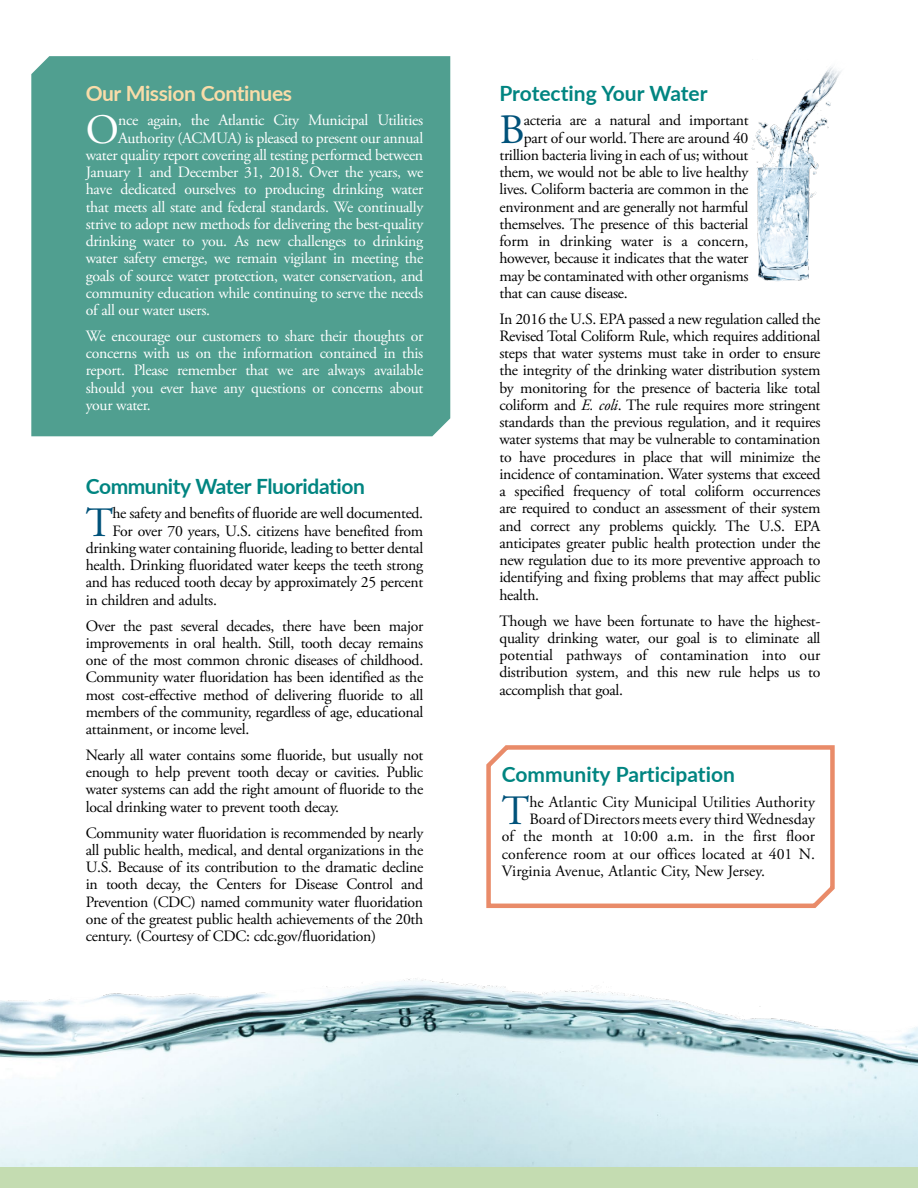
<style>
.page{position:relative;width:918px;height:1188px;background:#fff}
.page>*{position:absolute;margin:0;border:0;box-sizing:border-box;transform-origin:0 0}
.Initial_Cap{font:41.7px "Adobe Garamond Pro";color:#00527a}
.Initial_Cap-2{font:41.7px "Adobe Garamond Pro";color:#fff}
.Article_Headline-19{font:700 21px "Lato";letter-spacing:-.01em;color:#008581}
.Article_Headline-19-2{font:700 21px "Lato";letter-spacing:-.02em;color:#f9dca9}
.First_Paragraph{font:15.75px/17.2px "Adobe Garamond Pro";letter-spacing:-.02em;color:#000;text-align:justify}
.Initial_Cap-3{font:15.75px "Adobe Garamond Pro";letter-spacing:-.02em;color:#000}
.Initial_Cap-4{font:15.75px "Adobe Garamond Pro";letter-spacing:-.02em;color:#fff}
.Initial_Cap-5{font:15.75px "Adobe Garamond Pro";color:#000}
.First_Paragraph-2{font:15.75px/17.2px "Adobe Garamond Pro";letter-spacing:-.02em;color:#fff;text-align:justify}
.s1{font-style:italic}
</style>
<div class="page">
<div style="left:0;top:1166px;width:918px;height:22px;background:#c4dcb1"></div>
<div style="left:31px;top:56px;width:419px;height:380px;background:#509f90"></div>
<svg style="left:486px;top:745px;width:349px;height:163px"></svg>
<img style="left:751px;top:66px;width:90px;height:215px">
<img style="left:0;top:978px;width:918px;height:188px">
<p class="Article_Headline-19-2" style="left:86px;top:77px;width:208px">Our Mission Continues</p>
<p class="Initial_Cap-2" style="left:86px;top:104px;width:35px">O</p>
<p class="Initial_Cap-4" style="left:118px;top:111px;width:307px">nce again, the Atlantic City Municipal Utilities</p>
<p class="Initial_Cap-4" style="left:118px;top:128px;width:307px">Authority (ACMUA) is pleased to present our annual</p>
<p class="Initial_Cap-4" style="left:86px;top:145px;width:339px">water quality report covering all testing performed between</p>
<p class="Initial_Cap-4" style="left:86px;top:163px;width:339px">January 1 and December 31, 2018. Over the years, we</p>
<p class="Initial_Cap-4" style="left:86px;top:180px;width:339px">have dedicated ourselves to producing drinking water</p>
<p class="Initial_Cap-4" style="left:86px;top:197px;width:339px">that meets all state and federal standards. We continually</p>
<p class="Initial_Cap-4" style="left:86px;top:214px;width:339px">strive to adopt new methods for delivering the best-quality</p>
<p class="Initial_Cap-4" style="left:86px;top:232px;width:339px">drinking water to you. As new challenges to drinking</p>
<p class="Initial_Cap-4" style="left:86px;top:249px;width:339px">water safety emerge, we remain vigilant in meeting the</p>
<p class="Initial_Cap-4" style="left:86px;top:266px;width:339px">goals of source water protection, water conservation, and</p>
<p class="Initial_Cap-4" style="left:86px;top:283px;width:339px">community education while continuing to serve the needs</p>
<p class="Initial_Cap-4" style="left:86px;top:301px;width:126px">of all our water users.</p>
<p class="First_Paragraph-2" style="left:86px;top:328px;width:339px">We encourage our customers to share their thoughts or concerns with us on the information contained in this report. Please remember that we are always available should you ever have any questions or concerns about your water.</p>
<p class="Article_Headline-19" style="left:86px;top:471px;width:281px">Community Water Fluoridation</p>
<p class="Initial_Cap" style="left:86px;top:497px;width:29px">T</p>
<p class="Initial_Cap-3" style="left:113px;top:504px;width:312px">he safety and benefits of fluoride are well documented.</p>
<p class="Initial_Cap-3" style="left:113px;top:521px;width:312px">For over 70 years, U.S. citizens have benefited from</p>
<p class="Initial_Cap-3" style="left:86px;top:539px;width:339px">drinking water containing fluoride, leading to better dental</p>
<p class="Initial_Cap-3" style="left:86px;top:556px;width:339px">health. Drinking fluoridated water keeps the teeth strong</p>
<p class="Initial_Cap-3" style="left:86px;top:573px;width:339px">and has reduced tooth decay by approximately 25 percent</p>
<p class="Initial_Cap-3" style="left:86px;top:590px;width:133px">in children and adults.</p>
<p class="First_Paragraph" style="left:86px;top:618px;width:339px">Over the past several decades, there have been major improvements in oral health. Still, tooth decay remains one of the most common chronic diseases of childhood.<br>Community water fluoridation has been identified as the most cost-effective method of delivering fluoride to all members of the community, regardless of age, educational attainment, or income level.</p>
<p class="First_Paragraph" style="left:86px;top:747px;width:339px">Nearly all water contains some fluoride, but usually not enough to help prevent tooth decay or cavities. Public water systems can add the right amount of fluoride to the local drinking water to prevent tooth decay.</p>
<p class="First_Paragraph" style="left:86px;top:825px;width:339px">Community water fluoridation is recommended by nearly all public health, medical, and dental organizations in the U.S. Because of its contribution to the dramatic decline in tooth decay, the Centers for Disease Control and Prevention (CDC) named community water fluoridation one of the greatest public health achievements of the 20th century. (Courtesy of CDC: cdc.gov/fluoridation)</p>
<p class="Article_Headline-19" style="left:500px;top:77px;width:210px">Protecting Your Water</p>
<p class="Initial_Cap" style="left:500px;top:104px;width:27px">B</p>
<p class="Initial_Cap-3" style="left:524px;top:111px;width:226px">acteria are a natural and important</p>
<p class="Initial_Cap-3" style="left:524px;top:128px;width:226px">part of our world. There are around 40</p>
<p class="Initial_Cap-3" style="left:500px;top:145px;width:250px">trillion bacteria living in each of us; without</p>
<p class="Initial_Cap-3" style="left:500px;top:163px;width:250px">them, we would not be able to live healthy</p>
<p class="Initial_Cap-3" style="left:500px;top:180px;width:251px">lives. Coliform bacteria are common in the</p>
<p class="Initial_Cap-3" style="left:500px;top:197px;width:250px">environment and are generally not harmful</p>
<p class="Initial_Cap-3" style="left:500px;top:214px;width:251px">themselves. The presence of this bacterial</p>
<p class="Initial_Cap-3" style="left:500px;top:232px;width:250px">form in drinking water is a concern,</p>
<p class="Initial_Cap-3" style="left:500px;top:249px;width:251px">however, because it indicates that the water</p>
<p class="Initial_Cap-3" style="left:500px;top:266px;width:251px">may be contaminated with other organisms</p>
<p class="Initial_Cap-3" style="left:500px;top:283px;width:130px">that can cause disease.</p>
<p class="First_Paragraph" style="left:500px;top:311px;width:323px">In 2016 the U.S. EPA passed a new regulation called the Revised Total Coliform Rule, which requires additional steps that water systems must take in order to ensure the integrity of the drinking water distribution system by monitoring for the presence of bacteria like total coliform and <span class="s1">E. coli</span>. The rule requires more stringent standards than the previous regulation, and it requires water systems that may be vulnerable to contamination to have procedures in place that will minimize the incidence of contamination. Water systems that exceed a specified frequency of total coliform occurrences are required to conduct an assessment of their system and correct any problems quickly. The U.S. EPA anticipates greater public health protection under the new regulation due to its more preventive approach to identifying and fixing problems that may affect public health.</p>
<p class="First_Paragraph" style="left:500px;top:613px;width:323px">Though we have been fortunate to have the highest&shy;quality drinking water, our goal is to eliminate all potential pathways of contamination into our distribution system, and this new rule helps us to accomplish that goal.</p>
<p class="Article_Headline-19" style="left:502px;top:759px;width:235px">Community Participation</p>
<p class="Initial_Cap" style="left:502px;top:786px;width:29px">T</p>
<p class="Initial_Cap-5" style="left:529px;top:793px;width:287px">he Atlantic City Municipal Utilities Authority</p>
<p class="Initial_Cap-5" style="left:529px;top:810px;width:287px">Board of Directors meets every third Wednesday</p>
<p class="Initial_Cap-5" style="left:502px;top:827px;width:315px">of the month at 10:00 a.m. in the first floor</p>
<p class="Initial_Cap-5" style="left:502px;top:844px;width:315px">conference room at our offices located at 401 N.</p>
<p class="Initial_Cap-5" style="left:502px;top:862px;width:265px">Virginia Avenue, Atlantic City, New Jersey.</p>
</div>
